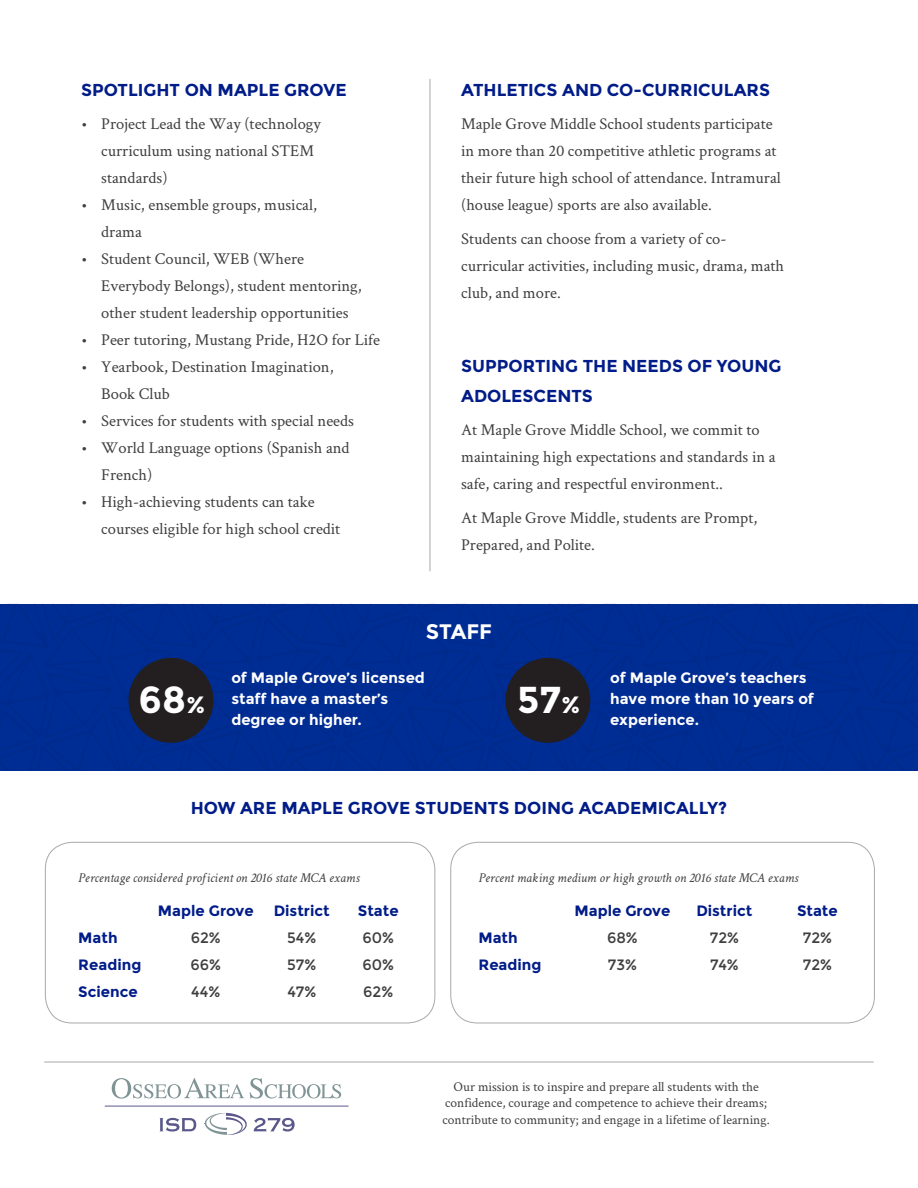
<style>
.page{position:relative;width:918px;height:1188px;background:#fff}
.page>*{position:absolute;margin:0;border:0;box-sizing:border-box;transform-origin:0 0}
.t1{font:700 37.5px "Montserrat";color:#fff}
.t2{font:700 21px "Montserrat";letter-spacing:-.005em;color:#fff}
.subhead_center{font:700 17.25px "Montserrat";color:#001c88}
.subhead_left{font:700 17.25px/30px "Montserrat";color:#001c88}
.body_text_back{font:16.5px/27px "Crimson Text";color:#3e3e3f}
.t3{font:700 15px/21px "Montserrat";color:#fff}
.t4{font:700 15px "Montserrat";color:#001c88}
.t5{font:15px "Montserrat";color:#3e3e3f}
.t6{font:13.5px/16.5px "Crimson Text";color:#3e3e3f;text-align:center}
.t7{font:italic 13.5px "Crimson Text";color:#3e3e3f}
.s1{font-size:23.55px}
</style>
<div class="page">
<svg style="left:0;top:604px;width:918px;height:142px;background:#002c92"></svg>
<svg style="left:0;top:746px;width:918px;height:24px;background:#002c92"></svg>
<svg style="left:160px;top:1118px;width:36px;height:14px"></svg>
<svg style="left:254px;top:1118px;width:41px;height:14px"></svg>
<svg style="left:112px;top:1078px;width:132px;height:21px"></svg>
<svg style="left:250px;top:1078px;width:91px;height:21px"></svg>
<hr style="left:105px;top:1106px;width:244px;height:1px;background:#5a588a">
<svg style="left:205px;top:1113px;width:42px;height:22px"></svg>
<div style="left:129px;top:658px;width:84px;height:85px;background:#231f20;border-radius:50%"></div>
<div style="left:505px;top:658px;width:85px;height:85px;background:#231f20;border-radius:50%"></div>
<hr style="left:430px;top:79px;width:1px;height:492px;background:#a8a9ad">
<hr style="left:44px;top:1062px;width:830px;height:1px;background:#a8a9ad">
<div style="left:45px;top:842px;width:390px;height:181px;border:1px solid #a8a9ad;border-radius:27px"></div>
<div style="left:450px;top:842px;width:425px;height:181px;border:1px solid #a8a9ad;border-radius:27px"></div>
<p class="subhead_center" style="left:81px;top:79px;width:267px">SPOTLIGHT ON MAPLE GROVE</p>
<p class="body_text_back" style="left:101px;top:110px;width:221px;text-indent:-20px">• Project Lead the Way (technology curriculum using national STEM standards)</p>
<p class="body_text_back" style="left:101px;top:191px;width:217px;text-indent:-20px">• Music, ensemble groups, musical, drama</p>
<p class="body_text_back" style="left:101px;top:245px;width:262px;text-indent:-20px">• Student Council, WEB (Where<br>Everybody Belongs), student mentoring, other student leadership opportunities</p>
<p class="body_text_back" style="left:81px;top:326px;width:301px">• Peer tutoring, Mustang Pride, H2O for Life</p>
<p class="body_text_back" style="left:101px;top:353px;width:234px;text-indent:-20px">• Yearbook, Destination Imagination,<br>Book Club</p>
<p class="body_text_back" style="left:81px;top:407px;width:274px">• Services for students with special needs</p>
<p class="body_text_back" style="left:101px;top:434px;width:250px;text-indent:-20px">• World Language options (Spanish and<br>French)</p>
<p class="body_text_back" style="left:101px;top:488px;width:241px;text-indent:-20px">• High-achieving students can take courses eligible for high school credit</p>
<p class="subhead_left" style="left:461px;top:75px;width:310px">ATHLETICS AND CO-CURRICULARS</p>
<p class="body_text_back" style="left:461px;top:110px;width:321px">Maple Grove Middle School students participate in more than 20 competitive athletic programs at their future high school of attendance. Intramural (house league) sports are also available.</p>
<p class="body_text_back" style="left:461px;top:225px;width:325px">Students can choose from a variety of co&shy;curricular activities, including music, drama, math club, and more.</p>
<p class="subhead_left" style="left:461px;top:351px;width:322px">SUPPORTING THE NEEDS OF YOUNG<br>ADOLESCENTS</p>
<p class="body_text_back" style="left:461px;top:416px;width:316px">At Maple Grove Middle School, we commit to maintaining high expectations and standards in a safe, caring and respectful environment..</p>
<p class="body_text_back" style="left:461px;top:504px;width:298px">At Maple Grove Middle, students are Prompt,<br>Prepared, and Polite.</p>
<p class="t2" style="left:426px;top:619px;width:68px">STAFF</p>
<p class="t3" style="left:231px;top:667px;width:195px">of Maple Grove’s licensed staff have a master’s degree or higher.</p>
<p class="t3" style="left:610px;top:667px;width:205px">of Maple Grove’s teachers have more than 10 years of experience.</p>
<p class="t1" style="left:138px;top:677px;width:68px">68<span class="s1">%</span></p>
<p class="t1" style="left:517px;top:677px;width:65px">57<span class="s1">%</span></p>
<p class="subhead_center" style="left:191px;top:797px;width:538px">HOW ARE MAPLE GROVE STUDENTS DOING ACADEMICALLY?</p>
<p class="t7" style="left:78px;top:870px;width:283px">Percentage considered proficient on 2016 state MCA exams</p>
<p class="t4" style="left:158px;top:901px;width:97px">Maple Grove</p>
<p class="t4" style="left:274px;top:901px;width:58px">District</p>
<p class="t4" style="left:358px;top:901px;width:42px">State</p>
<p class="t4" style="left:78px;top:928px;width:41px">Math</p>
<p class="t5" style="left:191px;top:929px;width:31px">62%</p>
<p class="t5" style="left:287px;top:929px;width:31px">54%</p>
<p class="t5" style="left:363px;top:929px;width:33px">60%</p>
<p class="t4" style="left:78px;top:955px;width:65px">Reading</p>
<p class="t5" style="left:191px;top:956px;width:32px">66%</p>
<p class="t5" style="left:287px;top:956px;width:30px">57%</p>
<p class="t5" style="left:363px;top:956px;width:33px">60%</p>
<p class="t4" style="left:78px;top:982px;width:61px">Science</p>
<p class="t5" style="left:191px;top:983px;width:30px">44%</p>
<p class="t5" style="left:287px;top:983px;width:30px">47%</p>
<p class="t5" style="left:363px;top:983px;width:31px">62%</p>
<p class="t7" style="left:478px;top:870px;width:321px">Percent making medium or high growth on 2016 state MCA exams</p>
<p class="t4" style="left:575px;top:901px;width:97px">Maple Grove</p>
<p class="t4" style="left:696px;top:901px;width:58px">District</p>
<p class="t4" style="left:797px;top:901px;width:42px">State</p>
<p class="t4" style="left:478px;top:928px;width:41px">Math</p>
<p class="t5" style="left:607px;top:929px;width:32px">68%</p>
<p class="t5" style="left:710px;top:929px;width:31px">72%</p>
<p class="t5" style="left:803px;top:929px;width:31px">72%</p>
<p class="t4" style="left:478px;top:955px;width:65px">Reading</p>
<p class="t5" style="left:608px;top:956px;width:30px">73%</p>
<p class="t5" style="left:710px;top:956px;width:30px">74%</p>
<p class="t5" style="left:803px;top:956px;width:31px">72%</p>
<p class="t6" style="left:443px;top:1078px;width:329px">Our mission is to inspire and prepare all students with the confidence, courage and competence to achieve their dreams; contribute to community; and engage in a lifetime of learning.</p>
</div>
